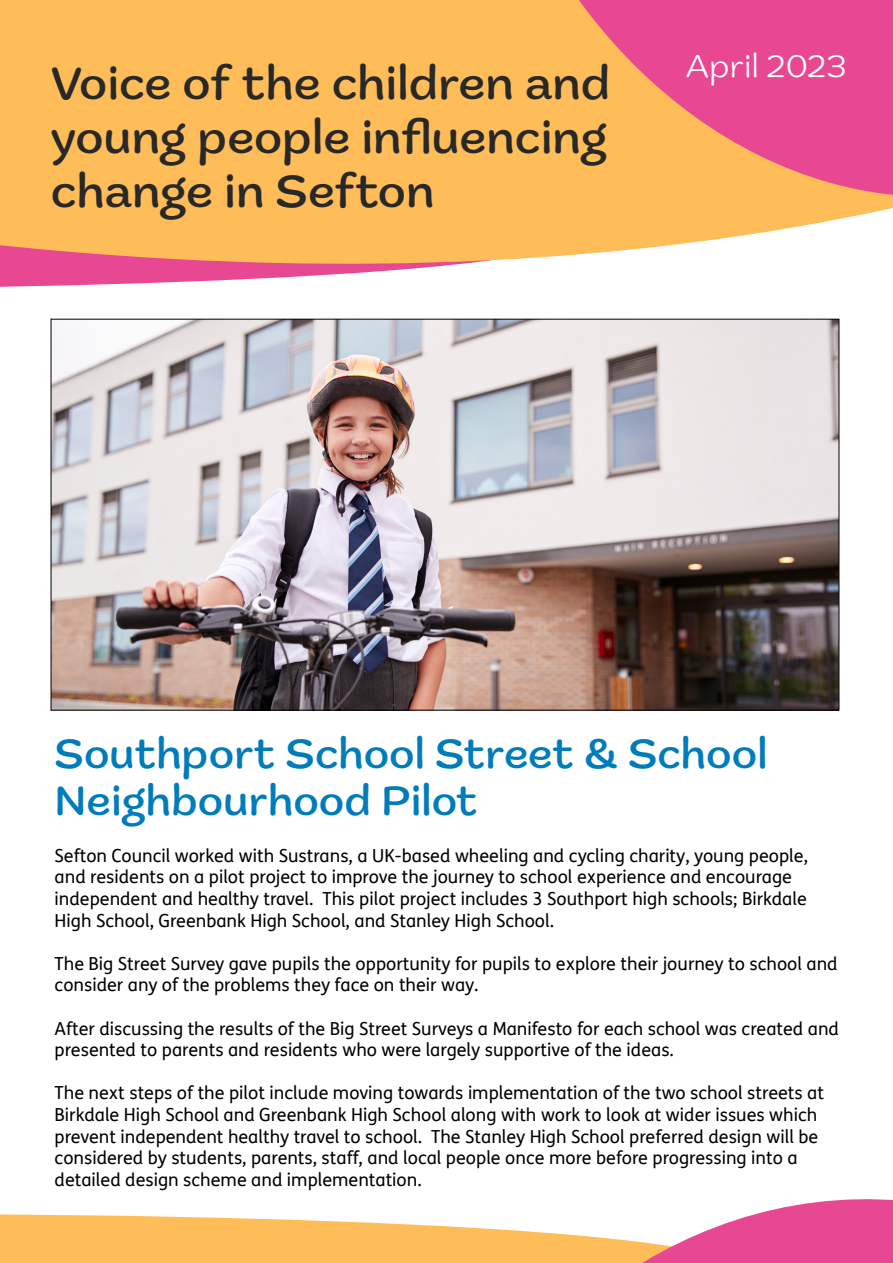
<style>
.page{position:relative;width:893px;height:1263px;background:#fff}
.page>*{position:absolute;margin:0;border:0;box-sizing:border-box;transform-origin:0 0}
.Quote_1_Pink{font:500 48px/54px "Marigny";color:#282827;text-align:justify}
.Heading_Blue{font:500 43.5px/46.5px "Marigny";color:#007cbb}
.t1{font:33.15px "Marigny";color:#fff}
.Body{font:18px/21.6px "FS Me";color:#000}
</style>
<div class="page">
<svg style="left:0;top:1214px;width:458px;height:49px;background:#ffc369"></svg>
<svg style="left:458px;top:1199px;width:435px;height:64px"></svg>
<svg style="left:0;top:0;width:840px;height:581px;fill:#ffbd59"></svg>
<svg style="left:553px;top:0;width:340px;height:272px;background:#f49287"></svg>
<img style="left:53px;top:321px;width:784px;height:387px">
<p class="Quote_1_Pink" style="left:51px;top:56px;width:561px">Voice of the children and young people influencing change in Sefton</p>
<p class="t1" style="left:686px;top:46px;width:162px">April 2023</p>
<p class="Heading_Blue" style="left:55px;top:731px;width:714px">Southport School Street &amp; School<br>Neighbourhood Pilot</p>
<p class="Body" style="left:55px;top:844px;width:755px">Sefton Council worked with Sustrans, a UK-based wheeling and cycling charity, young people, and residents on a pilot project to improve the journey to school experience and encourage independent and healthy travel. This pilot project includes 3 Southport high schools; Birkdale High School, Greenbank High School, and Stanley High School.</p>
<p class="Body" style="left:55px;top:952px;width:785px">The Big Street Survey gave pupils the opportunity for pupils to explore their journey to school and consider any of the problems they face on their way.</p>
<p class="Body" style="left:55px;top:1017px;width:786px">After discussing the results of the Big Street Surveys a Manifesto for each school was created and presented to parents and residents who were largely supportive of the ideas.</p>
<p class="Body" style="left:55px;top:1082px;width:771px">The next steps of the pilot include moving towards implementation of the two school streets at Birkdale High School and Greenbank High School along with work to look at wider issues which prevent independent healthy travel to school. The Stanley High School preferred design will be considered by students, parents, staff, and local people once more before progressing into a detailed design scheme and implementation.</p>
</div>
